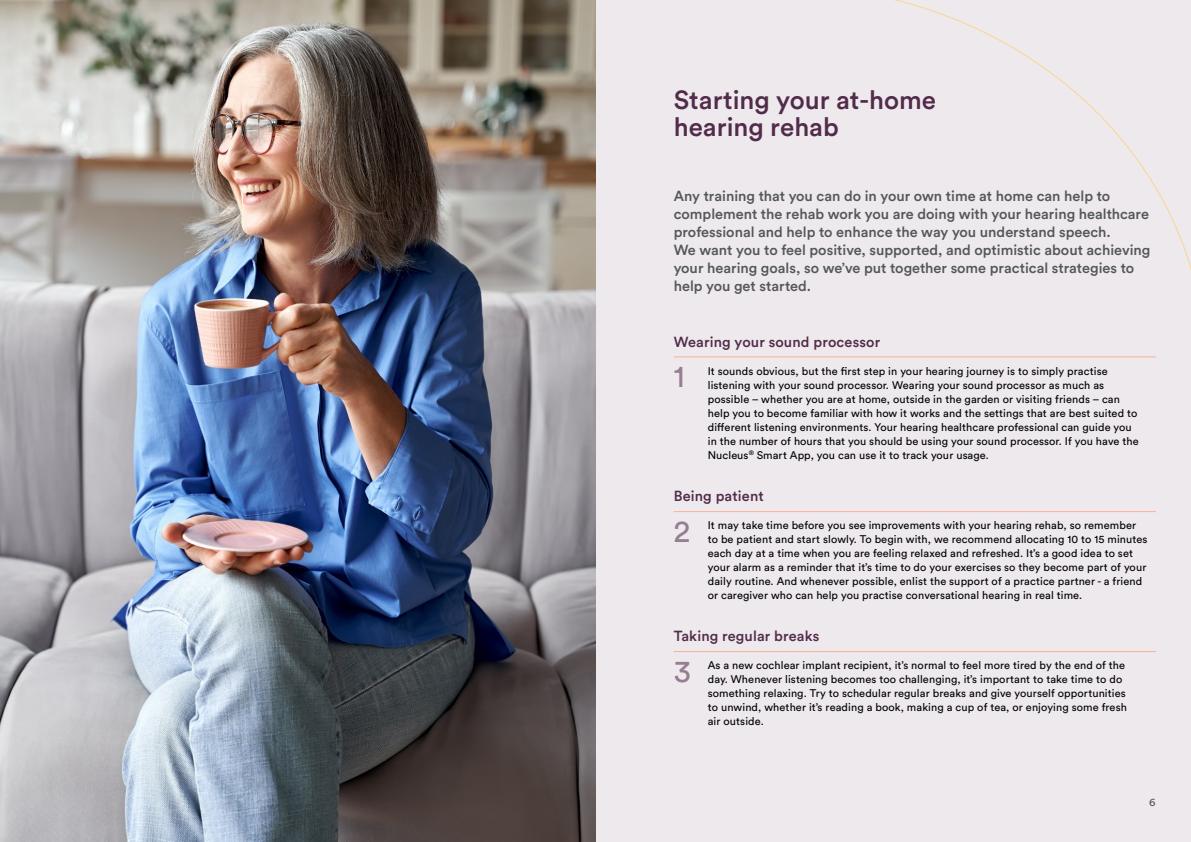
<style>
.page{position:relative;width:1191px;height:842px;background:#fff}
.page>*{position:absolute;margin:0;border:0;box-sizing:border-box;transform-origin:0 0}
.t1{font:31px "Circular Std";color:#967d91}
.t2{font:500 26px/27.5px "Circular Std";color:#522b4a}
.t3{font:500 14.5px/18px "Circular Std";color:#54565a}
.t4{font:500 14.5px "Circular Std";letter-spacing:.01em;color:#522b4a}
.t5{font:11px/14px "Circular Std";letter-spacing:.01em;color:#000}
.t6{font:11px "Circular Std";color:#54565a}
</style>
<div class="page">
<div style="left:580px;top:0;width:611px;height:842px;background:#ede9ed"></div>
<img style="left:0;top:0;width:595px;height:842px">
<svg style="left:784px;top:0;width:407px;height:357px"></svg>
<hr style="left:673px;top:357px;width:483px;height:1px;background:#f9b397">
<hr style="left:673px;top:511px;width:483px;height:1px;background:#f9b397">
<hr style="left:673px;top:651px;width:483px;height:1px;background:#f9b397">
<h2 class="t2" style="left:673px;top:85px;width:264px">Starting your at-home hearing rehab</h2>
<p class="t3" style="left:673px;top:186px;width:478px">Any training that you can do in your own time at home can help to complement the rehab work you are doing with your hearing healthcare professional and help to enhance the way you understand speech.<br>We want you to feel positive, supported, and optimistic about achieving your hearing goals, so we’ve put together some practical strategies to help you get started.</p>
<h3 class="t4" style="left:673px;top:333px;width:208px">Wearing your sound processor</h3>
<p class="t5" style="left:708px;top:364px;width:432px">It sounds obvious, but the first step in your hearing journey is to simply practise listening with your sound processor. Wearing your sound processor as much as possible – whether you are at home, outside in the garden or visiting friends – can help you to become familiar with how it works and the settings that are best suited to different listening environments. Your hearing healthcare professional can guide you in the number of hours that you should be using your sound processor. If you have the Nucleus<sup>®</sup> Smart App, you can use it to track your usage.</p>
<h3 class="t4" style="left:673px;top:487px;width:92px">Being patient</h3>
<p class="t5" style="left:708px;top:518px;width:441px">It may take time before you see improvements with your hearing rehab, so remember to be patient and start slowly. To begin with, we recommend allocating 10 to 15 minutes each day at a time when you are feeling relaxed and refreshed. It’s a good idea to set your alarm as a reminder that it’s time to do your exercises so they become part of your daily routine. And whenever possible, enlist the support of a practice partner - a friend or caregiver who can help you practise conversational hearing in real time.</p>
<h3 class="t4" style="left:673px;top:627px;width:147px">Taking regular breaks</h3>
<p class="t5" style="left:708px;top:658px;width:421px">As a new cochlear implant recipient, it’s normal to feel more tired by the end of the day. Whenever listening becomes too challenging, it’s important to take time to do something relaxing. Try to schedular regular breaks and give yourself opportunities to unwind, whether it’s reading a book, making a cup of tea, or enjoying some fresh air outside.</p>
<h1 class="t1" style="left:673px;top:357px;width:12px">1</h1>
<h1 class="t1" style="left:673px;top:512px;width:18px">2</h1>
<h1 class="t1" style="left:673px;top:652px;width:19px">3</h1>
<p class="t6" style="left:1149px;top:796px;width:8px">6</p>
</div>
